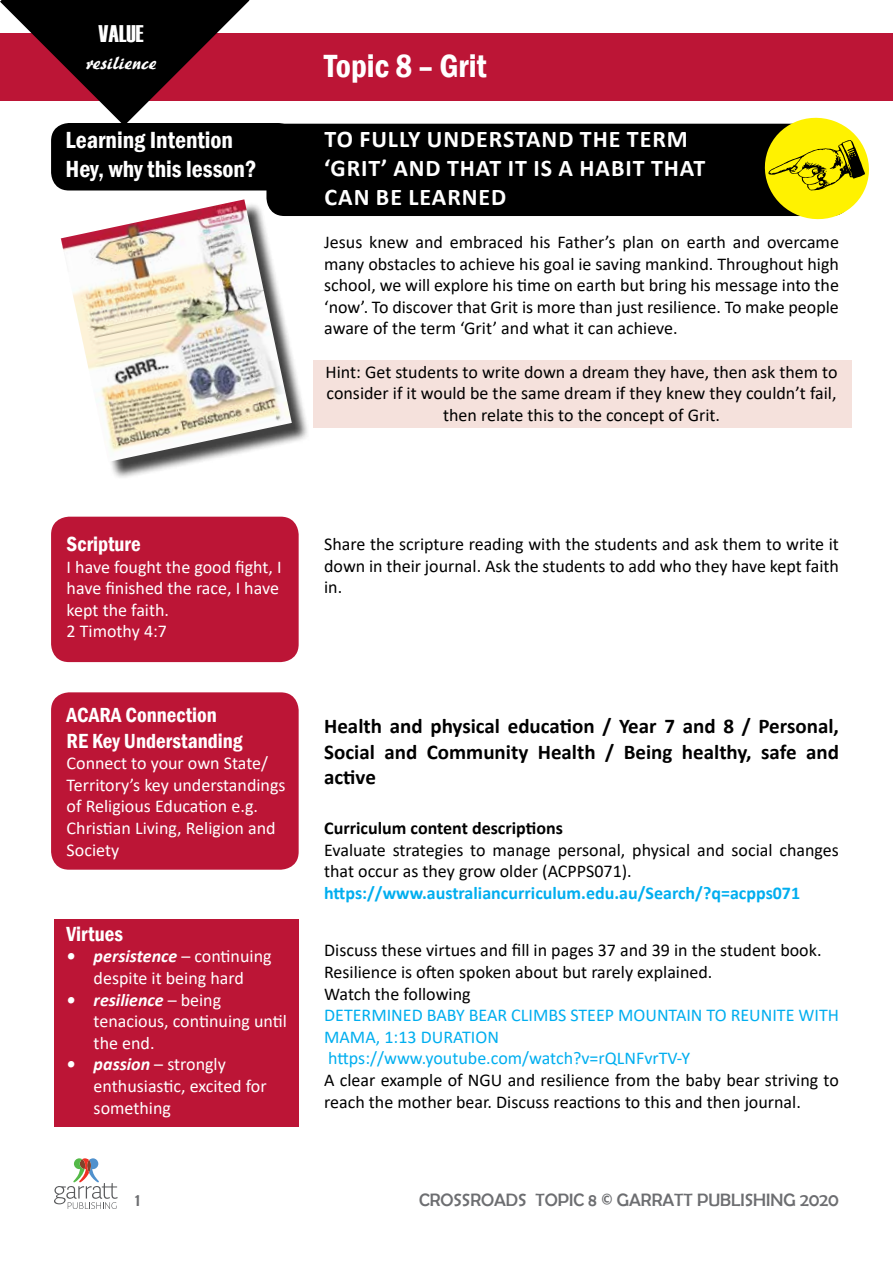
<style>
.page{position:relative;width:893px;height:1263px;background:#fff}
.page>*{position:absolute;margin:0;border:0;box-sizing:border-box;transform-origin:0 0}
.t1{font:600 condensed 33px "Franklin Gothic";color:#fff}
.t2{font:700 24px/28.8px "Calibri";letter-spacing:.04em;color:#fff}
.t3{font:600 condensed 24px/28.8px "Franklin Gothic";color:#fff}
.t4{font:24px "Haettenschweiler";color:#fff}
.t5{font:700 21px/25.2px "Calibri";color:#000;text-align:justify}
.t6{font:600 condensed 21px/25.2px "Franklin Gothic";color:#fff}
.t7{font:21px "ARBERKLEY";color:#fff}
.t8{font:18px/21.6px "Calibri";color:#000}
.t9{font:18px/21.6px "Calibri";color:#fff}
.t10{font:18px/21.6px "Calibri";color:#00aeef}
.t11{font:700 18px "Calibri";color:#00aeef}
.t12{font:18px "Berlin Sans FB";color:#6d6e71}
.t13{font:700 18px "Calibri";color:#000}
.s1{font-weight:700;font-style:italic}
</style>
<div class="page">
<svg style="left:54px;top:1158px;width:64px;height:51px"></svg>
<div style="left:266px;top:124px;width:584px;height:92px;background:#000;border-radius:18px"></div>
<div style="left:313px;top:361px;width:538px;height:67px;background:#f5e1dc"></div>
<div style="left:0;top:33px;width:893px;height:68px;background:#bc1536"></div>
<div style="left:51px;top:517px;width:248px;height:145px;background:#bc1536;border-radius:18px"></div>
<div style="left:54px;top:919px;width:245px;height:207px;background:#bc1536"></div>
<div style="left:51px;top:692px;width:248px;height:178px;background:#bc1536;border-radius:18px"></div>
<div style="left:51px;top:123px;width:245px;height:67px;background:#000;border-radius:18px"></div>
<div style="left:64px;top:202px;width:246px;height:278px;background:#000;opacity:.75"></div>
<img style="left:61px;top:199px;width:231px;height:263px">
<svg style="left:758px;top:117px;width:111px;height:103px"></svg>
<svg style="left:0;top:0;width:249px;height:126px"></svg>
<h2 class="t4" style="left:99px;top:17px;width:47px">VALUE</h2>
<p class="t7" style="left:86px;top:49px;width:73px">resilience</p>
<h2 class="t3" style="left:65px;top:125px;width:192px">Learning Intention<br>Hey, why this lesson?</h2>
<h1 class="t1" style="left:324px;top:44px;width:164px">Topic 8 – Grit</h1>
<h2 class="t2" style="left:324px;top:125px;width:383px">TO FULLY UNDERSTAND THE TERM ‘GRIT’ AND THAT IT IS A HABIT THAT<br>CAN BE LEARNED</h2>
<p class="t8" style="left:324px;top:231px;width:516px;text-align:justify">Jesus knew and embraced his Father’s plan on earth and overcame many obstacles to achieve his goal ie saving mankind. Throughout high school, we will explore his time on earth but bring his message into the ‘now’. To discover that Grit is more than just resilience. To make people aware of the term ‘Grit’ and what it can achieve.</p>
<p class="t8" style="left:326px;top:360px;width:513px;text-align:center">Hint: Get students to write down a dream they have, then ask them to consider if it would be the same dream if they knew they couldn’t fail, then relate this to the concept of Grit.</p>
<p class="t6" style="left:67px;top:531px;width:76px">Scripture</p>
<p class="t9" style="left:67px;top:555px;width:217px">I have fought the good fight, I have finished the race, I have kept the faith.<br>2 Timothy 4:7</p>
<p class="t6" style="left:67px;top:702px;width:177px">ACARA Connection<br>RE Key Understanding</p>
<p class="t9" style="left:67px;top:752px;width:220px">Connect to your own State/<br>Territory’s key understandings of Religious Education e.g.<br>Christian Living, Religion and<br>Society</p>
<p class="t6" style="left:67px;top:921px;width:58px">Virtues</p>
<p class="t9" style="left:67px;top:945px;width:206px;text-align:center"><span class="s1">• persistence</span> – continuing despite it being hard</p>
<p class="t9" style="left:94px;top:988px;width:195px;text-indent:-27px"><span class="s1">• resilience</span> – being tenacious, continuing until the end.</p>
<p class="t9" style="left:94px;top:1053px;width:175px;text-indent:-27px"><span class="s1">• passion</span> – strongly enthusiastic, excited for something</p>
<p class="t8" style="left:324px;top:533px;width:516px;text-align:justify">Share the scripture reading with the students and ask them to write it down in their journal. Ask the students to add who they have kept faith in.</p>
<p class="t5" style="left:324px;top:713px;width:516px">Health and physical education / Year 7 and 8 / Personal, Social and Community Health / Being healthy, safe and active</p>
<p class="t13" style="left:324px;top:815px;width:240px">Curriculum content descriptions</p>
<p class="t8" style="left:324px;top:838px;width:516px">Evaluate strategies to manage personal, physical and social changes that occur as they grow older (ACPPS071).</p>
<p class="t11" style="left:324px;top:880px;width:478px">https://www.australiancurriculum.edu.au/Search/?q=acpps071</p>
<p class="t8" style="left:324px;top:939px;width:499px">Discuss these virtues and fill in pages 37 and 39 in the student book.<br>Resilience is often spoken about but rarely explained.<br>Watch the following</p>
<p class="t10" style="left:324px;top:1004px;width:516px">DETERMINED BABY BEAR CLIMBS STEEP MOUNTAIN TO REUNITE WITH<br>MAMA, 1:13 DURATION https://www.youtube.com/watch?v=rQLNFvrTV-Y</p>
<p class="t8" style="left:324px;top:1069px;width:516px">A clear example of NGU and resilience from the baby bear striving to reach the mother bear. Discuss reactions to this and then journal.</p>
<p class="t12" style="left:135px;top:1190px;width:7px">1</p>
<p class="t12" style="left:419px;top:1190px;width:421px">CROSSROADS TOPIC 8 © GARRATT PUBLISHING 2020</p>
</div>
